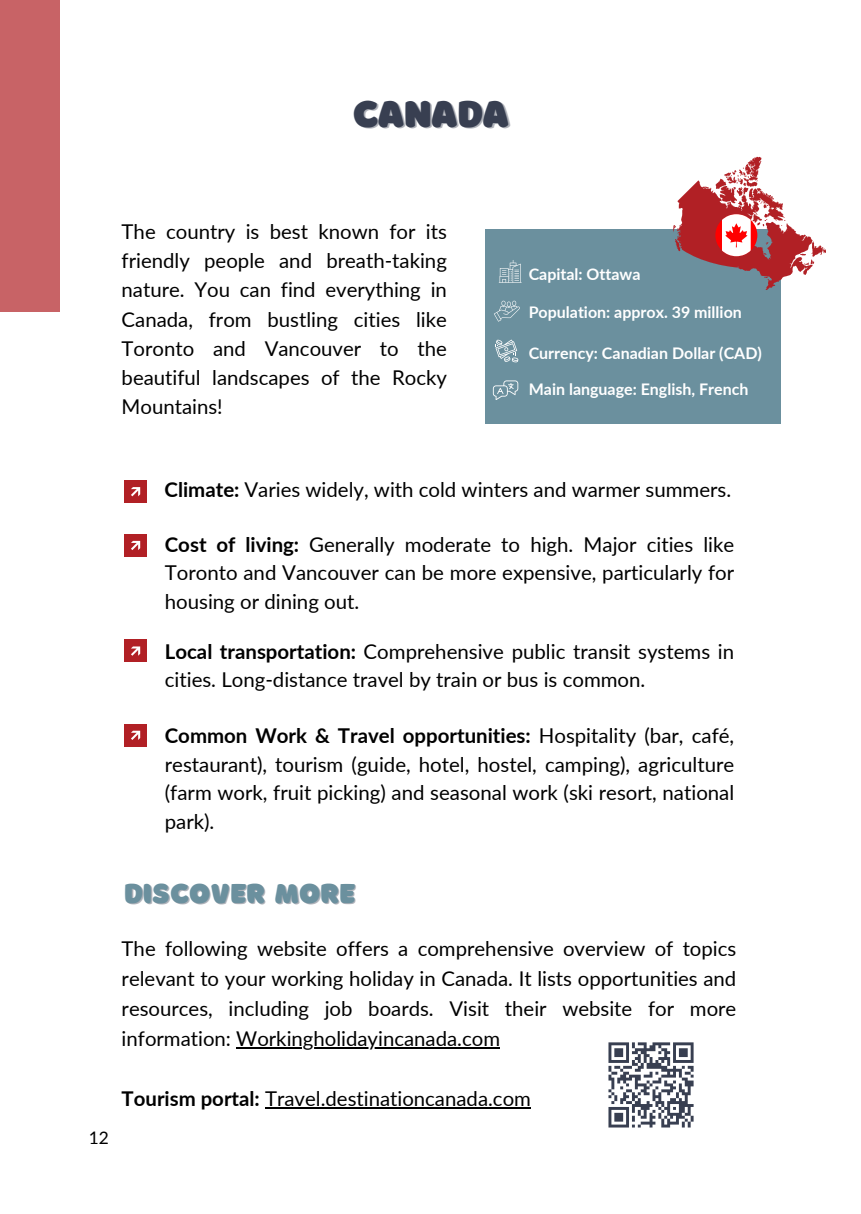
<style>
.page{position:relative;width:861px;height:1214px;background:#fff}
.page>*{position:absolute;margin:0;border:0;box-sizing:border-box;transform-origin:0 0}
.t1{font:38.8px "Borsok";color:#383f51}
.t2{font:28.6px "Borsok";color:#6b909e}
.t3{font:20.4px/29px "Lato";color:#000;text-align:justify}
.t4{font:17.4px "Lato";color:#000}
.t5{font:700 16px "Lato";color:#fff}
.s1{font-weight:700}
</style>
<div class="page">
<hr style="left:236px;top:1047px;width:264px;height:2px;background:#000">
<hr style="left:265px;top:1107px;width:266px;height:2px;background:#000">
<svg style="left:608px;top:1042px;width:86px;height:85px"></svg>
<div style="left:0;top:0;width:59px;height:312px;background:#c86366"></div>
<div style="left:124px;top:480px;width:23px;height:22px;background:#b12025"></div>
<svg style="left:131px;top:487px;width:9px;height:9px"></svg>
<div style="left:124px;top:534px;width:23px;height:22px;background:#b12025"></div>
<svg style="left:131px;top:541px;width:9px;height:9px"></svg>
<div style="left:124px;top:640px;width:23px;height:22px;background:#b12025"></div>
<svg style="left:131px;top:646px;width:9px;height:9px"></svg>
<div style="left:124px;top:724px;width:23px;height:22px;background:#b12025"></div>
<svg style="left:131px;top:730px;width:9px;height:10px"></svg>
<div style="left:485px;top:229px;width:296px;height:195px;background:#6b909e"></div>
<svg style="left:673px;top:157px;width:153px;height:133px"></svg>
<svg style="left:499px;top:260px;width:22px;height:22px"></svg>
<svg style="left:494px;top:301px;width:25px;height:21px"></svg>
<svg style="left:496px;top:339px;width:22px;height:23px"></svg>
<svg style="left:493px;top:380px;width:25px;height:20px"></svg>
<p class="t1" style="left:353px;top:90px;width:158px">CANADA</p>
<p class="t3" style="left:122px;top:217px;width:327px">The country is best known for its friendly people and breath-taking nature. You can find everything in Canada, from bustling cities like Toronto and Vancouver to the beautiful landscapes of the Rocky Mountains!</p>
<p class="t5" style="left:529px;top:265px;width:113px">Capital: Ottawa</p>
<p class="t5" style="left:529px;top:302px;width:215px">Population: approx. 39 million</p>
<p class="t5" style="left:529px;top:343px;width:235px">Currency: Canadian Dollar (CAD)</p>
<h3 class="t5" style="left:529px;top:379px;width:221px">Main language: English, French</h3>
<p class="t3" style="left:165px;top:474px;width:568px"><span class="s1">Climate:</span> Varies widely, with cold winters and warmer summers.</p>
<p class="t3" style="left:165px;top:529px;width:571px;line-height:28.4px"><span class="s1">Cost of living:</span> Generally moderate to high. Major cities like Toronto and Vancouver can be more expensive, particularly for housing or dining out.</p>
<p class="t3" style="left:165px;top:636px;width:571px;line-height:28.4px"><span class="s1">Local transportation:</span> Comprehensive public transit systems in cities. Long-distance travel by train or bus is common.</p>
<p class="t3" style="left:165px;top:721px;width:571px;line-height:28.4px"><span class="s1">Common Work &amp; Travel opportunities:</span> Hospitality (bar, café, restaurant), tourism (guide, hotel, hostel, camping), agriculture (farm work, fruit picking) and seasonal work (ski resort, national park).</p>
<h1 class="t2" style="left:124px;top:876px;width:233px">DISCOVER MORE</h1>
<h3 class="t3" style="left:122px;top:933px;width:616px;line-height:30px">The following website offers a comprehensive overview of topics relevant to your working holiday in Canada. It lists opportunities and resources, including job boards. Visit their website for more information: Workingholidayincanada.com</h3>
<p class="t4" style="left:89px;top:1127px;width:22px">12</p>
<p class="t3" style="left:122px;top:1083px;width:411px"><span class="s1">Tourism portal:</span> Travel.destinationcanada.com</p>
</div>
